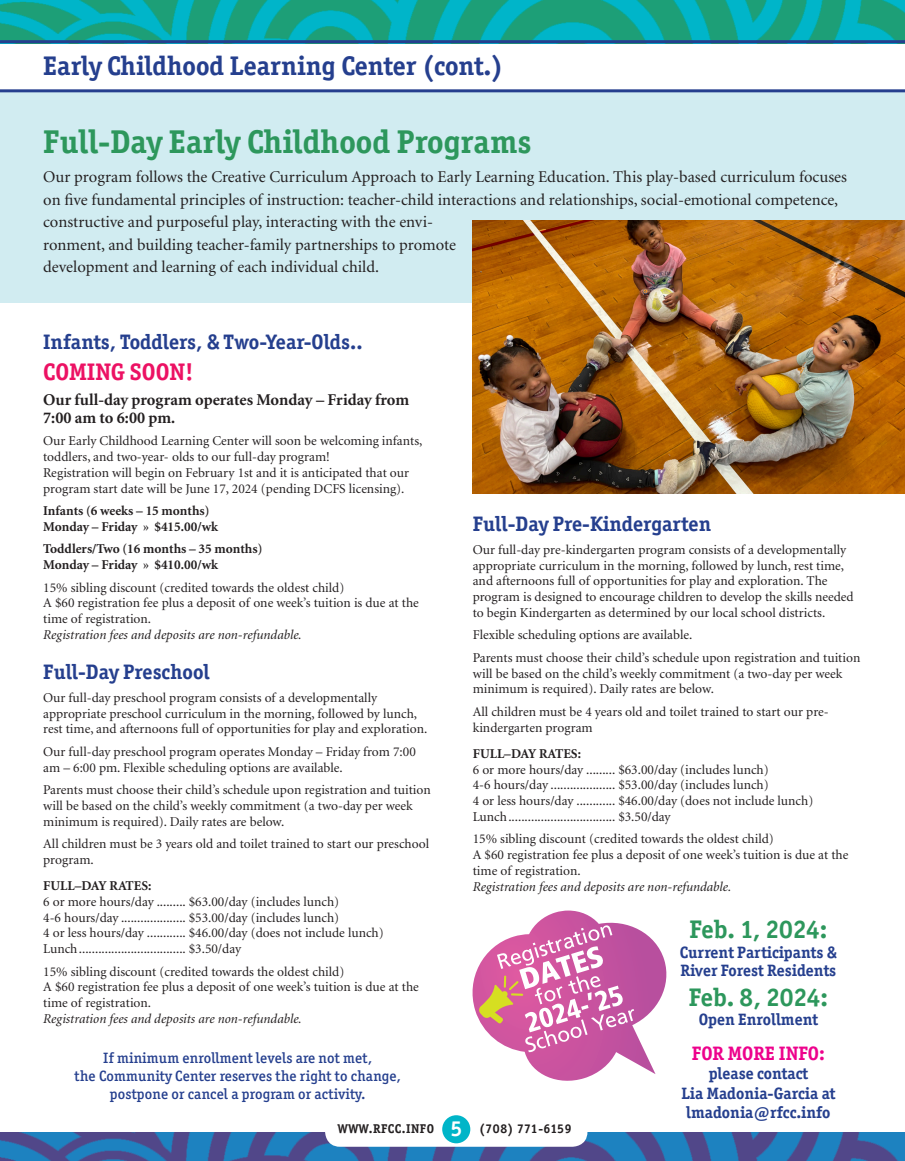
<style>
.page{position:relative;width:905px;height:1161px;background:#fff}
.page>*{position:absolute;margin:0;border:0;box-sizing:border-box;transform-origin:0 0}
.Headers{font:700 33px "Officina Ser ITC";color:#2d975c}
.Headers-2{font:700 27px "Officina Ser ITC";color:#253f8e}
.Headers-3{font:700 25.5px "Officina Ser ITC";color:#2d975c}
.Headers-4{font:700 24px "Officina Ser ITC";color:#ec1163}
.small_heads{font:700 21.75px "Officina Ser ITC";color:#fff}
.Headers-5{font:700 21px "Officina Ser ITC";color:#253f8e}
.Headers-6{font:700 19.5px "Officina Ser ITC";color:#ed028c}
.Body{font:16.5px/22.5px "Minion";color:#231f20}
.Headers-7{font:700 16.5px/19.5px "Officina Ser ITC";color:#253f8e;text-align:center}
.Body-2{font:700 16.5px/18px "Minion";color:#231f20}
.t1{font:500 15px/18px "Officina Ser ITC";letter-spacing:.01em;color:#253f8e;text-align:center}
.Body-3{font:13.5px/15.8px "Minion";color:#231f20}
.Body-4{font:italic 13.5px "Minion";color:#231f20}
.Body-5{font:700 13.5px "Minion";color:#231f20}
.t2{font:700 12.75px "Officina Ser ITC";letter-spacing:.045em;color:#231f20}
.t3{font:700 12.75px "Officina Ser ITC";letter-spacing:.015em;color:#231f20}
</style>
<div class="page">
<div style="left:0;top:92px;width:904px;height:211px;background:#d1ecf1"></div>
<img style="left:0;top:1133px;width:904px;height:28px">
<div style="left:325px;top:1113px;width:262px;height:34px;background:#fff;border-radius:15px"></div>
<div style="left:442px;top:1115px;width:28px;height:28px;background:#00b5c8;border-radius:50%"></div>
<img style="left:0;top:0;width:904px;height:40px">
<hr style="left:0;top:40px;width:904px;height:3px;background:#253f8e">
<hr style="left:0;top:89px;width:904px;height:3px;background:#253f8e">
<img style="left:472px;top:220px;width:432px;height:273px">
<svg style="left:472px;top:911px;width:195px;height:170px"></svg>
<p class="Headers-2" style="left:43px;top:49px;width:462px">Early Childhood Learning Center (cont.)</p>
<p class="Headers" style="left:43px;top:121px;width:490px">Full-Day Early Childhood Programs</p>
<p class="Body" style="left:43px;top:166px;width:805px">Our program follows the Creative Curriculum Approach to Early Learning Education. This play-based curriculum focuses on five fundamental principles of instruction: teacher-child interactions and relationships, social-emotional competence, constructive and purposeful play, interacting with the envi-<br>ronment, and building teacher-family partnerships to promote<br>development and learning of each individual child.</p>
<p class="Headers-5" style="left:43px;top:329px;width:321px">Infants, Toddlers, &amp; Two-Year-Olds..</p>
<p class="Headers-4" style="left:43px;top:357px;width:152px">COMING SOON!</p>
<p class="Body-2" style="left:43px;top:391px;width:367px">Our full-day program operates Monday – Friday from<br>7:00 am to 6:00 pm.</p>
<p class="Body-3" style="left:43px;top:434px;width:380px">Our Early Childhood Learning Center will soon be welcoming infants, toddlers, and two-year- olds to our full-day program!</p>
<p class="Body-3" style="left:43px;top:465px;width:367px">Registration will begin on February 1st and it is anticipated that our program start date will be June 17, 2024 (pending DCFS licensing).</p>
<p class="Body-5" style="left:43px;top:504px;width:168px">Infants (6 weeks – 15 months)</p>
<p class="Body-5" style="left:43px;top:520px;width:176px">Monday – Friday » $415.00/wk</p>
<p class="Body-5" style="left:43px;top:542px;width:221px">Toddlers/Two (16 months – 35 months)</p>
<p class="Body-5" style="left:43px;top:558px;width:176px">Monday – Friday » $410.00/wk</p>
<p class="Body-3" style="left:43px;top:580px;width:302px">15% sibling discount (credited towards the oldest child)</p>
<p class="Body-3" style="left:43px;top:596px;width:377px">A $60 registration fee plus a deposit of one week’s tuition is due at the time of registration.</p>
<p class="Body-4" style="left:43px;top:628px;width:260px">Registration fees and deposits are non-refundable.</p>
<p class="Headers-5" style="left:43px;top:659px;width:168px">Full-Day Preschool</p>
<p class="Body-3" style="left:43px;top:690px;width:385px">Our full-day preschool program consists of a developmentally appropriate preschool curriculum in the morning, followed by lunch, rest time, and afternoons full of opportunities for play and exploration.</p>
<p class="Body-3" style="left:43px;top:744px;width:374px">Our full-day preschool program operates Monday – Friday from 7:00 am – 6:00 pm. Flexible scheduling options are available.</p>
<p class="Body-3" style="left:43px;top:783px;width:389px">Parents must choose their child’s schedule upon registration and tuition will be based on the child’s weekly commitment (a two-day per week minimum is required). Daily rates are below.</p>
<p class="Body-3" style="left:43px;top:837px;width:387px">All children must be 3 years old and toilet trained to start our preschool program.</p>
<p class="Body-5" style="left:43px;top:879px;width:110px">FULL–DAY RATES:</p>
<p class="Body-3" style="left:43px;top:894px;width:297px">6 or more hours/day ......... $63.00/day (includes lunch)</p>
<p class="Body-3" style="left:43px;top:910px;width:297px">4-6 hours/day .................... $53.00/day (includes lunch)</p>
<p class="Body-3" style="left:43px;top:926px;width:342px">4 or less hours/day ............ $46.00/day (does not include lunch)</p>
<p class="Body-3" style="left:43px;top:942px;width:199px">Lunch................................. $3.50/day</p>
<p class="Body-3" style="left:43px;top:964px;width:302px">15% sibling discount (credited towards the oldest child)</p>
<p class="Body-3" style="left:43px;top:980px;width:377px">A $60 registration fee plus a deposit of one week’s tuition is due at the time of registration.</p>
<p class="Body-4" style="left:43px;top:1012px;width:260px">Registration fees and deposits are non-refundable.</p>
<p class="Headers-5" style="left:472px;top:511px;width:240px">Full-Day Pre-Kindergarten</p>
<p class="Body-3" style="left:472px;top:542px;width:382px">Our full-day pre-kindergarten program consists of a developmentally appropriate curriculum in the morning, followed by lunch, rest time, and afternoons full of opportunities for play and exploration. The program is designed to encourage children to develop the skills needed to begin Kindergarten as determined by our local school districts.</p>
<p class="Body-3" style="left:472px;top:628px;width:221px">Flexible scheduling options are available.</p>
<p class="Body-3" style="left:472px;top:650px;width:389px">Parents must choose their child’s schedule upon registration and tuition will be based on the child’s weekly commitment (a two-day per week minimum is required). Daily rates are below.</p>
<p class="Body-3" style="left:472px;top:704px;width:357px">All children must be 4 years old and toilet trained to start our pre&shy;kindergarten program</p>
<p class="Body-5" style="left:472px;top:747px;width:110px">FULL–DAY RATES:</p>
<p class="Body-3" style="left:472px;top:762px;width:297px">6 or more hours/day ......... $63.00/day (includes lunch)</p>
<p class="Body-3" style="left:472px;top:778px;width:297px">4-6 hours/day .................... $53.00/day (includes lunch)</p>
<p class="Body-3" style="left:472px;top:793px;width:342px">4 or less hours/day ............ $46.00/day (does not include lunch)</p>
<p class="Body-3" style="left:472px;top:809px;width:199px">Lunch................................. $3.50/day</p>
<p class="Body-3" style="left:472px;top:832px;width:302px">15% sibling discount (credited towards the oldest child)</p>
<p class="Body-3" style="left:472px;top:847px;width:377px">A $60 registration fee plus a deposit of one week’s tuition is due at the time of registration.</p>
<p class="Body-4" style="left:472px;top:880px;width:260px">Registration fees and deposits are non-refundable.</p>
<p class="Headers-3" style="left:689px;top:914px;width:140px">Feb. 1, 2024:</p>
<p class="Headers-7" style="left:680px;top:942px;width:158px">Current Participants &amp;</p>
<p class="Headers-7" style="left:680px;top:960px;width:157px">River Forest Residents</p>
<p class="Headers-3" style="left:688px;top:981px;width:141px">Feb. 8, 2024:</p>
<p class="Headers-7" style="left:698px;top:1010px;width:121px">Open Enrollment</p>
<p class="Headers-6" style="left:692px;top:1041px;width:134px">FOR MORE INFO:</p>
<p class="Headers-7" style="left:681px;top:1064px;width:155px">please contact<br>Lia Madonia-Garcia at lmadonia@rfcc.info</p>
<p class="t1" style="left:75px;top:1049px;width:328px">If minimum enrollment levels are not met,<br>the Community Center reserves the right to change, postpone or cancel a program or activity.</p>
<p class="small_heads" style="left:450px;top:1115px;width:13px">5</p>
<p class="t2" style="left:338px;top:1121px;width:98px">WWW.RFCC.INFO</p>
<p class="t3" style="left:479px;top:1121px;width:94px">(708) 771-6159</p>
</div>
